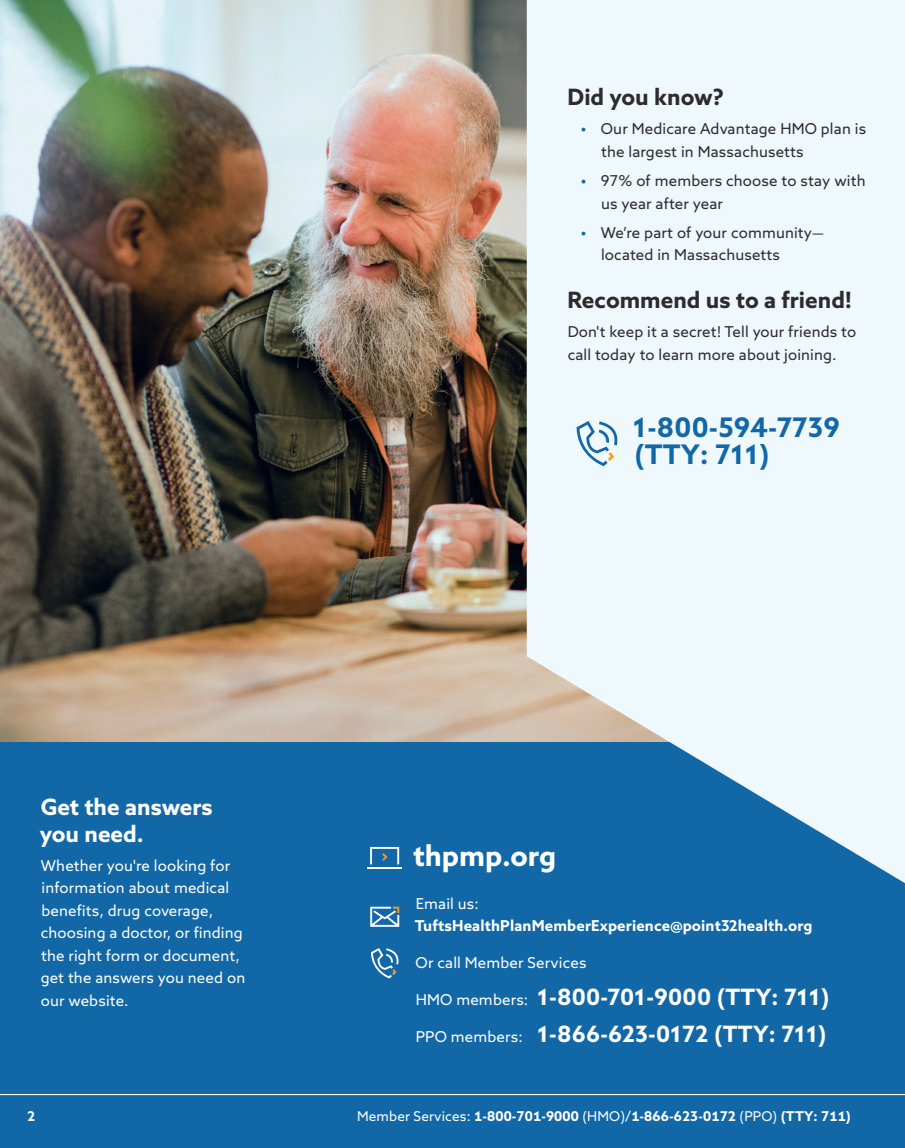
<style>
.page{position:relative;width:905px;height:1148px;background:#fff}
.page>*{position:absolute;margin:0;border:0;box-sizing:border-box;transform-origin:0 0}
.Body__Sidebar{font:700 28.5px "Point 32 Health Sans";color:#fff}
.Body{font:700 27px/27px "Point 32 Health Sans";color:#1268a7}
.Body-2{font:700 22.5px/27px "Point 32 Health Sans";color:#fff}
.t1{font:700 22.5px "Point 32 Health Sans";color:#2e2b2c}
.Body-3{font:15px/22.5px "Point 32 Health Sans";letter-spacing:.01em;color:#2e2b2c}
.Body-4{font:15px/22.5px "Point 32 Health Sans";letter-spacing:.01em;color:#fff}
.Body-5{font:700 15px/22.5px "Point 32 Health Sans";letter-spacing:.01em;color:#fff}
.t2{font:700 13.5px "Point 32 Health Sans";letter-spacing:.01em;color:#fff}
.s1{font-weight:700;color:#1268a7}
.s2{font-weight:400}
.s3{font-weight:400;font-size:15px}
</style>
<div class="page">
<img style="left:0;top:0;width:526px;height:742px">
<div style="left:0;top:742px;width:904px;height:406px;background:#1268a7"></div>
<svg style="left:526px;top:0;width:378px;height:883px;background:#d4e6f1"></svg>
<hr style="left:367px;top:866px;width:35px;height:2px;background:#fff">
<svg style="left:370px;top:847px;width:29px;height:17px"></svg>
<svg style="left:370px;top:906px;width:29px;height:20px"></svg>
<svg style="left:371px;top:948px;width:28px;height:30px"></svg>
<svg style="left:576px;top:421px;width:43px;height:45px;background:#bbd5e6"></svg>
<hr style="left:0;top:1094px;width:904px;height:1px;background:#fff">
<h2 class="t1" style="left:567px;top:82px;width:158px">Did you know?</h2>
<p class="Body-3" style="left:601px;top:118px;width:266px;text-indent:-20px"><span class="s1">•</span> Our Medicare Advantage HMO plan is the largest in Massachusetts</p>
<p class="Body-3" style="left:601px;top:169px;width:266px;text-indent:-20px"><span class="s1">•</span> 97% of members choose to stay with us year after year</p>
<p class="Body-3" style="left:601px;top:221px;width:224px;text-indent:-20px"><span class="s1">•</span> We’re part of your community— located in Massachusetts</p>
<h2 class="t1" style="left:567px;top:285px;width:285px">Recommend us to a friend!</h2>
<p class="Body-3" style="left:567px;top:320px;width:290px">Don't keep it a secret! Tell your friends to call today to learn more about joining.</p>
<h2 class="Body-2" style="left:40px;top:792px;width:174px">Get the answers you need.</h2>
<p class="Body-4" style="left:41px;top:854px;width:206px">Whether you're looking for information about medical benefits, drug coverage, choosing a doctor, or finding the right form or document, get the answers you need on our website.</p>
<p class="Body" style="left:633px;top:414px;width:208px">1-800-594-7739 (TTY: 711)</p>
<p class="Body__Sidebar" style="left:413px;top:837px;width:145px">thpmp.org</p>
<p class="Body-5" style="left:415px;top:892px;width:399px"><span class="s2">Email us:<br></span>TuftsHealthPlanMemberExperience@point32health.org</p>
<p class="Body-4" style="left:415px;top:951px;width:172px">Or call Member Services</p>
<p class="Body-2" style="left:416px;top:983px;width:415px"><span class="s3">HMO members:</span> 1-800-701-9000 (TTY: 711)</p>
<p class="Body-2" style="left:416px;top:1019px;width:412px"><span class="s3">PPO members:</span> 1-866-623-0172 (TTY: 711)</p>
<p class="t2" style="left:27px;top:1107px;width:10px">2</p>
<p class="t2" style="left:357px;top:1107px;width:495px"><span class="s2">Member Services:</span> 1-800-701-9000 <span class="s2">(HMO)/</span>1-866-623-0172 <span class="s2">(PPO)</span> (TTY: 711)</p>
</div>
